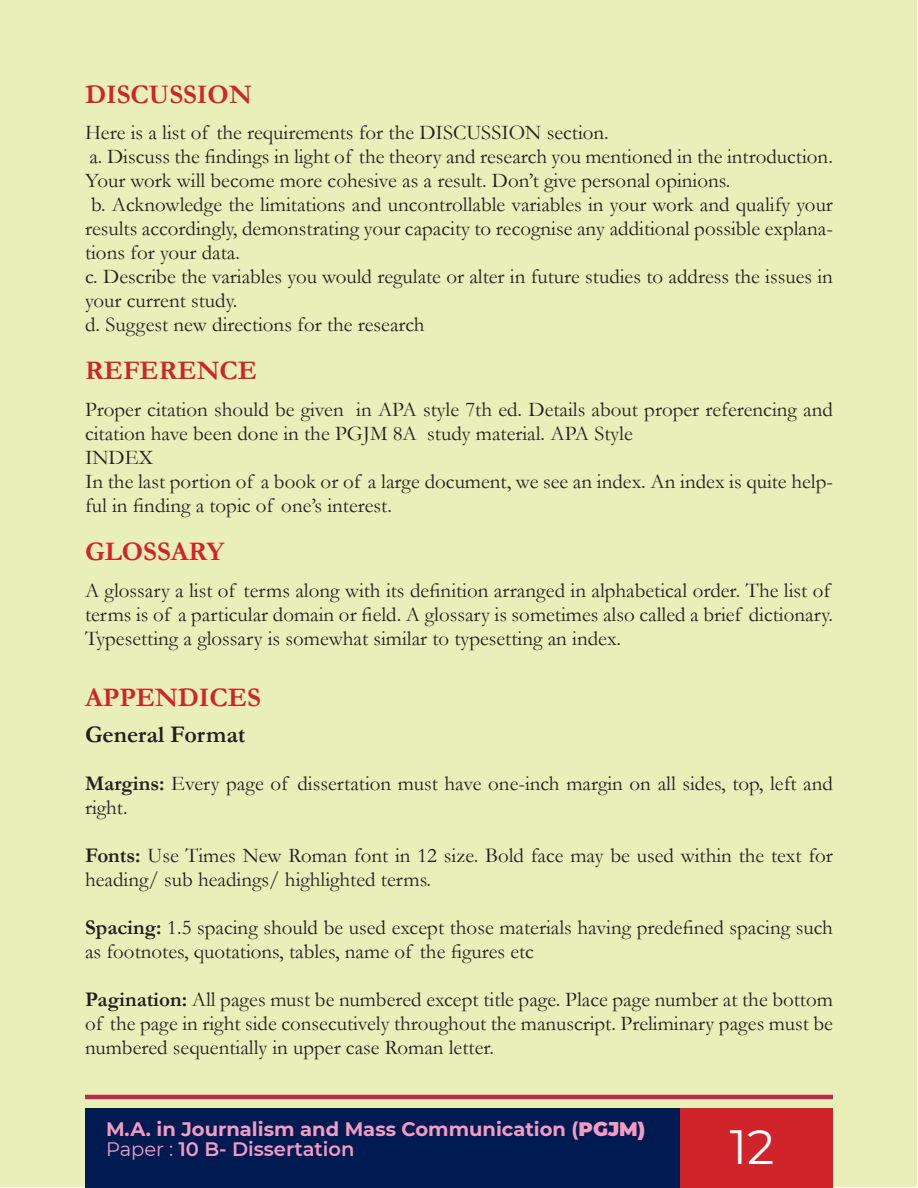
<style>
.page{position:relative;width:918px;height:1188px;background:#fff}
.page>*{position:absolute;margin:0;border:0;box-sizing:border-box;transform-origin:0 0}
.t1{font:48px "Montserrat";color:#fff}
.t2{font:700 27px "Garamond";color:#d1232a}
.t3{font:700 24px "Garamond";color:#231f20}
.t4{font:21px/24px "Garamond";color:#231f20}
.t5{font:700 19.5px/19.5px "Montserrat";color:#f49bc3}
.s1{font-weight:700}
.s2{font-weight:900}
.s3{font-weight:400}
.s4{font-weight:600}
</style>
<div class="page">
<div style="left:1px;top:1px;width:916px;height:1186px;background:#e9efb9"></div>
<div style="left:85px;top:1108px;width:595px;height:80px;background:#001b51"></div>
<hr style="left:85px;top:1095px;width:748px;height:4px;background:#b62b49">
<div style="left:680px;top:1108px;width:153px;height:80px;background:#d1232a"></div>
<p class="t2" style="left:85px;top:76px;width:168px">DISCUSSION</p>
<p class="t4" style="left:85px;top:120px;width:749px">Here is a list of the requirements for the DISCUSSION section.<br>a. Discuss the findings in light of the theory and research you mentioned in the introduction.<br>Your work will become more cohesive as a result. Don’t give personal opinions.<br>b. Acknowledge the limitations and uncontrollable variables in your work and qualify your results accordingly, demonstrating your capacity to recognise any additional possible explana&shy;tions for your data.<br>c. Describe the variables you would regulate or alter in future studies to address the issues in your current study.<br>d. Suggest new directions for the research</p>
<p class="t2" style="left:85px;top:353px;width:173px">REFERENCE</p>
<p class="t4" style="left:85px;top:397px;width:749px">Proper citation should be given in APA style 7th ed. Details about proper referencing and citation have been done in the PGJM 8A study material. APA Style<br>INDEX<br>In the last portion of a book or of a large document, we see an index. An index is quite help&shy;ful in finding a topic of one’s interest.</p>
<p class="t2" style="left:85px;top:533px;width:141px">GLOSSARY</p>
<p class="t4" style="left:85px;top:578px;width:749px">A glossary a list of terms along with its definition arranged in alphabetical order. The list of terms is of a particular domain or field. A glossary is sometimes also called a brief dictionary.<br>Typesetting a glossary is somewhat similar to typesetting an index.</p>
<p class="t2" style="left:85px;top:679px;width:177px">APPENDICES</p>
<p class="t3" style="left:85px;top:719px;width:162px">General Format</p>
<p class="t4" style="left:85px;top:771px;width:749px"><span class="s1">Margins:</span> Every page of dissertation must have one-inch margin on all sides, top, left and right.</p>
<p class="t4" style="left:85px;top:843px;width:749px"><span class="s1">Fonts:</span> Use Times New Roman font in 12 size. Bold face may be used within the text for heading/ sub headings/ highlighted terms.</p>
<p class="t4" style="left:85px;top:915px;width:749px"><span class="s1">Spacing:</span> 1.5 spacing should be used except those materials having predefined spacing such as footnotes, quotations, tables, name of the figures etc</p>
<p class="t4" style="left:85px;top:987px;width:749px;text-align:justify"><span class="s1">Pagination:</span> All pages must be numbered except title page. Place page number at the bottom of the page in right side consecutively throughout the manuscript. Preliminary pages must be numbered sequentially in upper case Roman letter.</p>
<p class="t5" style="left:106px;top:1119px;width:541px">M.A. in Journalism and Mass Communication (<span class="s2">PGJM)<br></span><span class="s3">Paper :</span> <span class="s4">10 B- Dissertation</span></p>
<h1 class="t1" style="left:730px;top:1114px;width:46px">12</h1>
</div>
